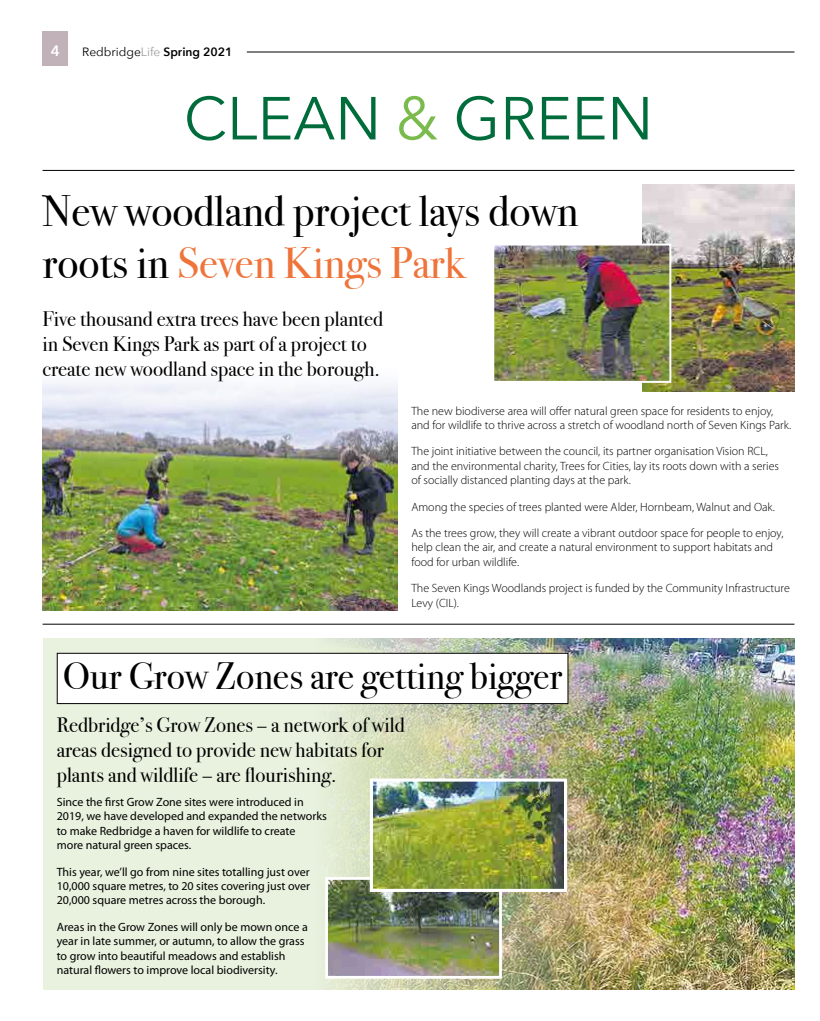
<style>
.page{position:relative;width:820px;height:1021px;background:#fff}
.page>*{position:absolute;margin:0;border:0;box-sizing:border-box;transform-origin:0 0}
.t1{font:60px "Avenir Next";color:#006c3b}
.t2{font:44px/52px "Bodoni Svty Two ITCTT";color:#000}
.t3{font:38px "Bodoni Svty Two ITCTT";color:#000}
.t4{font:21px/25.2px "Bodoni Svty Two ITCTT";color:#000}
.t5{font:600 15px "Avenir Next";color:#fff}
.t6{font:300 12px/14.4px "Myriad Pro";color:#000}
.t7{font:12px/14.4px "Myriad Pro";color:#000}
.t8{font:600 12px "Avenir Next";color:#000}
.s1{font-weight:400}
.s2{font-weight:400;color:#9d9d9c}
.s3{color:#7bbb4d}
.s4{color:#ee743a}
</style>
<div class="page">
<div style="left:43px;top:31px;width:25px;height:34px;background:#c1b1b8"></div>
<hr style="left:247px;top:52px;width:547px;height:1px;background:#000">
<hr style="left:43px;top:170px;width:751px;height:1px;background:#000">
<div style="left:43px;top:638px;width:751px;height:352px;background:#e9f2df"></div>
<img style="left:312px;top:638px;width:482px;height:351px">
<hr style="left:43px;top:624px;width:751px;height:1px;background:#000">
<img style="left:43px;top:381px;width:354px;height:229px">
<img style="left:642px;top:184px;width:152px;height:207px">
<img style="left:495px;top:246px;width:173px;height:134px">
<div style="left:492px;top:243px;width:179px;height:140px;border:2px solid #fff"></div>
<div style="left:57px;top:653px;width:510px;height:50px;background:#fff"></div>
<div style="left:57px;top:652px;width:511px;height:52px;border:1px solid #000"></div>
<img style="left:329px;top:881px;width:168px;height:93px">
<div style="left:325px;top:877px;width:176px;height:101px;border:3px solid #fff"></div>
<img style="left:374px;top:782px;width:189px;height:105px">
<div style="left:370px;top:778px;width:197px;height:113px;border:3px solid #fff"></div>
<p class="t5" style="left:51px;top:38px;width:11px">4</p>
<p class="t8" style="left:82px;top:41px;width:152px"><span class="s1">Redbridge</span><span class="s2">Life</span> Spring 2021</p>
<h1 class="t1" style="left:184px;top:68px;width:470px">CLEAN <span class="s3">&amp;</span> GREEN</h1>
<h2 class="t2" style="left:43px;top:180px;width:537px">New woodland project lays down roots in <span class="s4">Seven Kings Park</span></h2>
<h3 class="t4" style="left:43px;top:304px;width:342px">Five thousand extra trees have been planted in Seven Kings Park as part of a project to create new woodland space in the borough.</h3>
<p class="t6" style="left:411px;top:403px;width:381px">The new biodiverse area will offer natural green space for residents to enjoy, and for wildlife to thrive across a stretch of woodland north of Seven Kings Park.</p>
<p class="t6" style="left:411px;top:444px;width:369px">The joint initiative between the council, its partner organisation Vision RCL, and the environmental charity, Trees for Cities, lay its roots down with a series of socially distanced planting days at the park.</p>
<p class="t6" style="left:411px;top:499px;width:365px">Among the species of trees planted were Alder, Hornbeam, Walnut and Oak.</p>
<p class="t6" style="left:411px;top:526px;width:373px">As the trees grow, they will create a vibrant outdoor space for people to enjoy, help clean the air, and create a natural environment to support habitats and food for urban wildlife.</p>
<p class="t6" style="left:411px;top:581px;width:380px">The Seven Kings Woodlands project is funded by the Community Infrastructure<br>Levy (CIL).</p>
<h3 class="t3" style="left:63px;top:645px;width:500px">Our Grow Zones are getting bigger</h3>
<h3 class="t4" style="left:57px;top:709px;width:349px">Redbridge’s Grow Zones – a network of wild areas designed to provide new habitats for plants and wildlife – are flourishing.</h3>
<p class="t7" style="left:57px;top:795px;width:271px">Since the first Grow Zone sites were introduced in 2019, we have developed and expanded the networks to make Redbridge a haven for wildlife to create<br>more natural green spaces.</p>
<p class="t7" style="left:57px;top:864px;width:255px;text-align:justify">This year, we’ll go from nine sites totalling just over 10,000 square metres, to 20 sites covering just over 20,000 square metres across the borough.</p>
<p class="t7" style="left:57px;top:919px;width:252px">Areas in the Grow Zones will only be mown once a year in late summer, or autumn, to allow the grass to grow into beautiful meadows and establish natural flowers to improve local biodiversity.</p>
</div>
